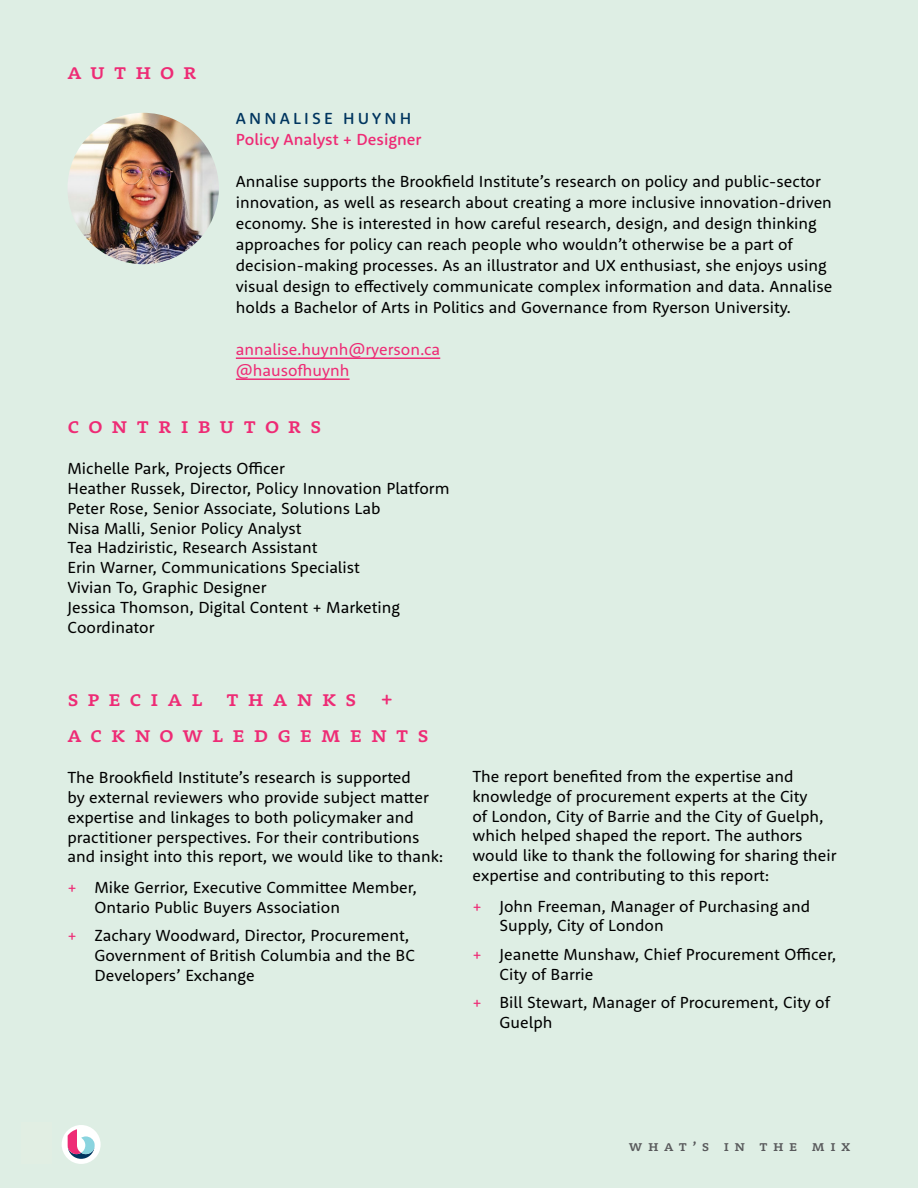
<style>
.page{position:relative;width:918px;height:1188px;background:#deeee4}
.page>*{position:absolute;margin:0;border:0;box-sizing:border-box;transform-origin:0 0}
.t1{font:500 22.5px/36px "Rooney Pro";letter-spacing:.4em;color:#ee2b75}
.t2{font:16.5px/19.8px "Rooney Sans";color:#000}
.t3{font:16.5px/21px "Rooney Sans";color:#ee2b75}
.t4{font:500 16.5px "Rooney Sans";color:#ee2b75}
.t5{font:500 16.5px "Rooney Sans";letter-spacing:.19em;color:#00355f}
.t6{font:500 15px "Rooney Pro";letter-spacing:.37em;color:#58595b}
.s1{color:#ee2b75}
</style>
<div class="page">
<div style="left:62px;top:1125px;width:39px;height:39px;background:#fff;border-radius:50%"></div>
<svg style="left:68px;top:1129px;width:27px;height:30px"></svg>
<hr style="left:236px;top:357px;width:204px;height:2px;background:#ee2b75">
<hr style="left:236px;top:378px;width:114px;height:2px;background:#ee2b75">
<img style="left:68px;top:113px;width:151px;height:151px;border-radius:76px">
<h1 class="t1" style="left:68px;top:53px;width:130px">Author</h1>
<p class="t5" style="left:236px;top:107px;width:177px">ANNALISE HUYNH</p>
<p class="t4" style="left:236px;top:128px;width:187px">Policy Analyst + Designer</p>
<p class="t2" style="left:236px;top:170px;width:598px;line-height:21px">Annalise supports the Brookfield Institute’s research on policy and public-sector innovation, as well as research about creating a more inclusive innovation-driven economy. She is interested in how careful research, design, and design thinking approaches for policy can reach people who wouldn’t otherwise be a part of decision-making processes. As an illustrator and UX enthusiast, she enjoys using visual design to effectively communicate complex information and data. Annalise holds a Bachelor of Arts in Politics and Governance from Ryerson University.</p>
<p class="t3" style="left:236px;top:338px;width:206px">annalise.huynh@ryerson.ca @hausofhuynh</p>
<h1 class="t1" style="left:68px;top:406px;width:256px">Contributors</h1>
<p class="t2" style="left:68px;top:458px;width:384px">Michelle Park, Projects Officer<br>Heather Russek, Director, Policy Innovation Platform Peter Rose, Senior Associate, Solutions Lab<br>Nisa Malli, Senior Policy Analyst<br>Tea Hadziristic, Research Assistant<br>Erin Warner, Communications Specialist<br>Vivian To, Graphic Designer<br>Jessica Thomson, Digital Content + Marketing Coordinator</p>
<h1 class="t1" style="left:67px;top:679px;width:363px">Special Thanks +<br>Acknowledgements</h1>
<p class="t2" style="left:68px;top:767px;width:378px">The Brookfield Institute’s research is supported<br>by external reviewers who provide subject matter expertise and linkages to both policymaker and practitioner perspectives. For their contributions and insight into this report, we would like to thank:</p>
<p class="t2" style="left:94px;top:877px;width:324px;text-indent:-27px"><span class="s1">+</span> Mike Gerrior, Executive Committee Member,<br>Ontario Public Buyers Association</p>
<p class="t2" style="left:94px;top:925px;width:322px;text-indent:-27px"><span class="s1">+</span> Zachary Woodward, Director, Procurement,<br>Government of British Columbia and the BC<br>Developers’ Exchange</p>
<p class="t2" style="left:472px;top:766px;width:366px">The report benefited from the expertise and knowledge of procurement experts at the City<br>of London, City of Barrie and the City of Guelph, which helped shaped the report. The authors would like to thank the following for sharing their expertise and contributing to this report:</p>
<p class="t2" style="left:499px;top:895px;width:312px;text-indent:-27px"><span class="s1">+</span> John Freeman, Manager of Purchasing and<br>Supply, City of London</p>
<p class="t2" style="left:499px;top:944px;width:339px;text-indent:-27px"><span class="s1">+</span> Jeanette Munshaw, Chief Procurement Officer,<br>City of Barrie</p>
<p class="t2" style="left:499px;top:992px;width:332px;text-indent:-27px"><span class="s1">+</span> Bill Stewart, Manager of Procurement, City of<br>Guelph</p>
<p class="t6" style="left:629px;top:1136px;width:223px">What’s in the MIX</p>
</div>
